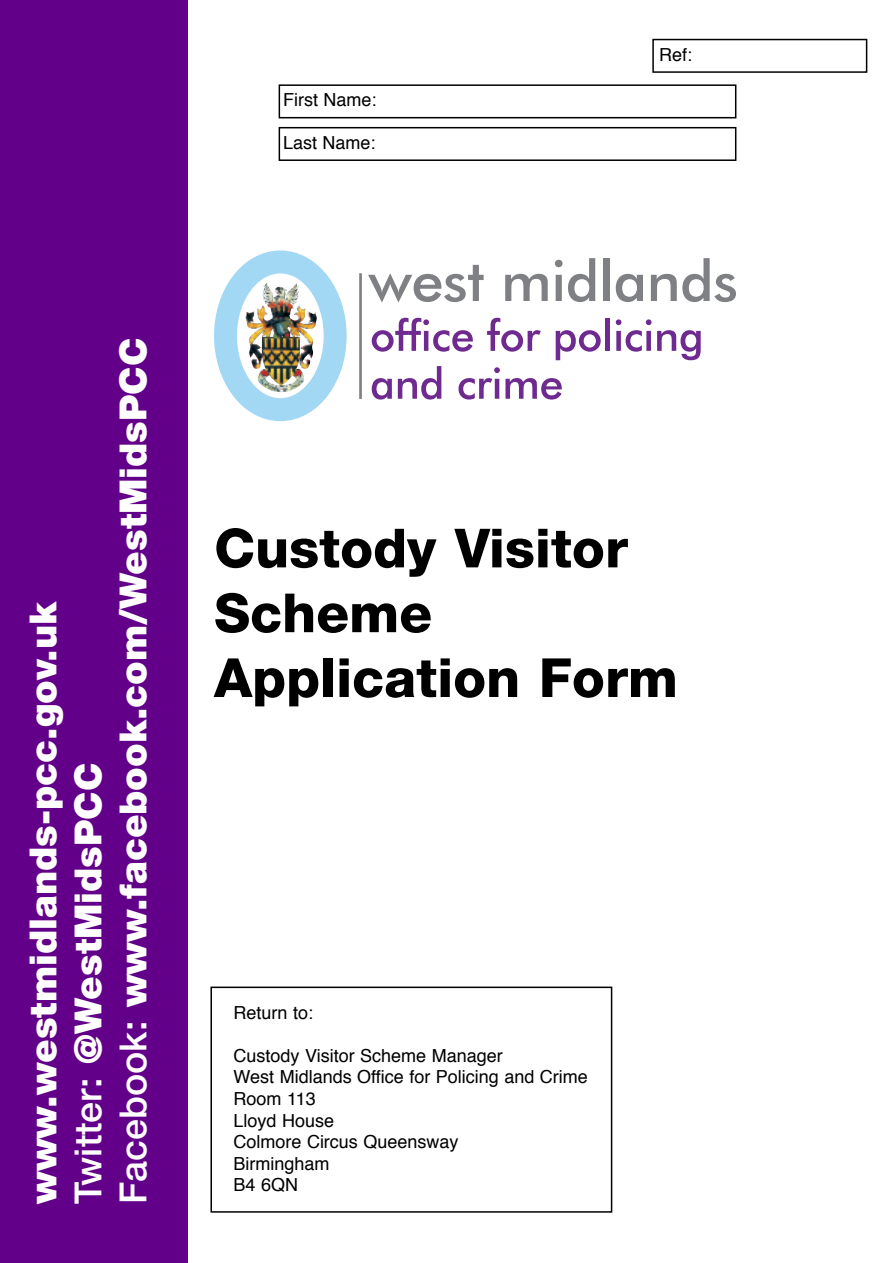
<style>
.page{position:relative;width:893px;height:1263px;background:#fff}
.page>*{position:absolute;margin:0;border:0;box-sizing:border-box;transform-origin:0 0}
.t1{font:800 54px/64.8px "Helvetica Neue LT";color:#000}
.t2{font:900 37.5px/45px "Helvetica Neue LT";color:#fff}
.t3{font:18px/21.6px "Helvetica";color:#000}
.s1{font-weight:500}
</style>
<div class="page">
<div style="left:0;top:0;width:187px;height:1263px;background:#630089"></div>
<div style="left:652px;top:39px;width:215px;height:34px;border:2px solid #000"></div>
<div style="left:279px;top:84px;width:457px;height:34px;border:2px solid #000"></div>
<div style="left:279px;top:127px;width:457px;height:34px;border:2px solid #000"></div>
<svg style="left:212px;top:248px;width:137px;height:176px"></svg>
<svg style="left:226px;top:262px;width:109px;height:148px"></svg>
<div style="left:214px;top:250px;width:133px;height:171px;border:23px solid #a3d8f4;border-radius:50%"></div>
<img style="left:253px;top:286px;width:60px;height:99px">
<svg style="left:368px;top:265px;width:116px;height:38px"></svg>
<svg style="left:505px;top:274px;width:43px;height:27px"></svg>
<svg style="left:555px;top:258px;width:40px;height:44px"></svg>
<div style="left:603px;top:258px;width:7px;height:43px;background:#7e8083"></div>
<svg style="left:616px;top:274px;width:27px;height:28px"></svg>
<svg style="left:651px;top:258px;width:85px;height:44px"></svg>
<svg style="left:372px;top:318px;width:101px;height:34px"></svg>
<svg style="left:487px;top:318px;width:54px;height:34px"></svg>
<svg style="left:556px;top:330px;width:45px;height:30px"></svg>
<div style="left:605px;top:318px;width:5px;height:33px;background:#6e2a8e"></div>
<svg style="left:616px;top:319px;width:35px;height:33px"></svg>
<svg style="left:657px;top:330px;width:44px;height:30px"></svg>
<svg style="left:372px;top:378px;width:20px;height:22px"></svg>
<svg style="left:398px;top:366px;width:43px;height:34px"></svg>
<svg style="left:458px;top:367px;width:104px;height:33px"></svg>
<hr style="left:359px;top:273px;width:3px;height:126px;background:#7e8083">
<div style="left:210px;top:986px;width:402px;height:227px;border:2px solid #000"></div>
<p class="t3" style="left:283px;top:90px;width:95px">First Name:</p>
<p class="t3" style="left:283px;top:133px;width:94px">Last Name:</p>
<p class="t3" style="left:659px;top:45px;width:35px">Ref:</p>
<h2 class="t2" style="left:24px;top:1204px;width:867px;rotate:-90deg">www.westmidlands-pcc.gov.uk<br><span class="s1">Twitter:</span> @WestMidsPCC<br><span class="s1">Facebook:</span> www.facebook.com/WestMidsPCC</h2>
<h1 class="t1" style="left:214px;top:520px;width:465px">Custody Visitor<br>Scheme<br>Application Form</h1>
<p class="t3" style="left:234px;top:1003px;width:81px">Return to:</p>
<p class="t3" style="left:233px;top:1046px;width:356px">Custody Visitor Scheme Manager<br>West Midlands Office for Policing and Crime<br>Room 113<br>Lloyd House<br>Colmore Circus Queensway<br>Birmingham<br>B4 6QN</p>
</div>
